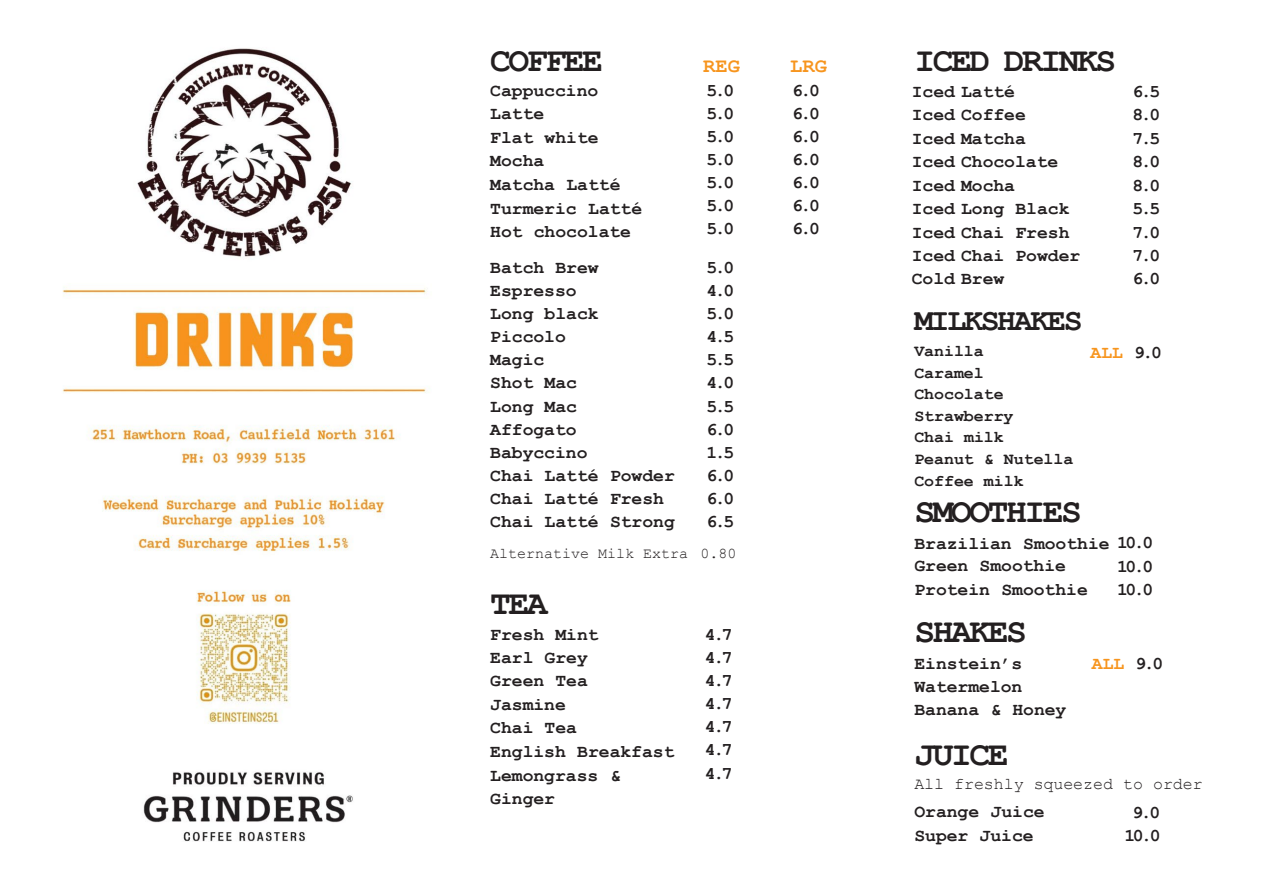
<style>
.page{position:relative;width:1264px;height:894px;background:#fff}
.page>*{position:absolute;margin:0;border:0;box-sizing:border-box;transform-origin:0 0}
.t1{font:700 34.5px "Courier New";letter-spacing:-.07em;color:#231f20}
.t2{font:700 31.5px "Courier New";letter-spacing:-.075em;color:#231f20}
.t3{font:700 20.4px "Courier New";color:#f7951e}
.t4{font:700 18px/23.5px "Courier New";color:#231f20}
.t5{font:700 18px "Courier New";color:#f7951e}
.t6{font:700 16.5px/21.6px "Courier New";color:#231f20}
.t7{font:16.5px "Courier New";color:#231f20}
.t8{font:15px "Courier New";color:#231f20}
.s1{color:#231f20}
</style>
<div class="page">
<img style="left:62px;top:48px;width:365px;height:794px">
<h2 class="t1" style="left:490px;top:39px;width:114px">COFFEE</h2>
<p class="t4" style="left:490px;top:78px;width:109px">Cappuccino<br>Latte</p>
<p class="t4" style="left:490px;top:125px;width:110px">Flat white<br>Mocha</p>
<p class="t4" style="left:490px;top:172px;width:153px">Matcha Latté<br>Turmeric Latté<br>Hot chocolate</p>
<p class="t3" style="left:703px;top:53px;width:38px">REG</p>
<p class="t4" style="left:706px;top:78px;width:29px">5.0</p>
<p class="t4" style="left:706px;top:101px;width:29px">5.0</p>
<p class="t4" style="left:706px;top:124px;width:29px">5.0</p>
<p class="t4" style="left:706px;top:147px;width:29px">5.0</p>
<p class="t4" style="left:706px;top:170px;width:29px">5.0</p>
<p class="t4" style="left:706px;top:193px;width:29px">5.0</p>
<p class="t4" style="left:706px;top:216px;width:29px">5.0</p>
<p class="t4" style="left:490px;top:255px;width:110px">Batch Brew</p>
<p class="t4" style="left:706px;top:255px;width:29px">5.0</p>
<p class="t4" style="left:490px;top:278px;width:88px">Espresso</p>
<p class="t4" style="left:706px;top:278px;width:29px">4.0</p>
<p class="t4" style="left:490px;top:301px;width:110px">Long black</p>
<p class="t4" style="left:706px;top:301px;width:29px">5.0</p>
<p class="t4" style="left:490px;top:324px;width:77px">Piccolo</p>
<p class="t4" style="left:706px;top:324px;width:29px">4.5</p>
<p class="t4" style="left:490px;top:347px;width:55px">Magic</p>
<p class="t4" style="left:706px;top:347px;width:29px">5.5</p>
<p class="t4" style="left:490px;top:370px;width:88px">Shot Mac</p>
<p class="t4" style="left:706px;top:370px;width:29px">4.0</p>
<p class="t4" style="left:490px;top:393px;width:88px">Long Mac</p>
<p class="t4" style="left:706px;top:393px;width:29px">5.5</p>
<p class="t4" style="left:490px;top:416px;width:88px">Affogato</p>
<p class="t4" style="left:706px;top:416px;width:29px">6.0</p>
<p class="t4" style="left:490px;top:439px;width:99px">Babyccino</p>
<p class="t4" style="left:706px;top:439px;width:29px">1.5</p>
<p class="t4" style="left:490px;top:463px;width:186px">Chai Latté Powder</p>
<p class="t4" style="left:706px;top:463px;width:29px">6.0</p>
<p class="t4" style="left:490px;top:486px;width:175px">Chai Latté Fresh</p>
<p class="t4" style="left:706px;top:486px;width:29px">6.0</p>
<p class="t4" style="left:490px;top:509px;width:186px">Chai Latté Strong</p>
<p class="t4" style="left:706px;top:509px;width:29px">6.5</p>
<p class="t8" style="left:490px;top:544px;width:248px">Alternative Milk Extra 0.80</p>
<p class="t1" style="left:490px;top:581px;width:59px">TEA</p>
<p class="t4" style="left:490px;top:622px;width:110px">Fresh Mint</p>
<p class="t4" style="left:490px;top:644px;width:99px">Earl Grey<br>Green Tea<br>Jasmine<br>Chai Tea</p>
<p class="t4" style="left:490px;top:739px;width:186px">English Breakfast<br>Lemongrass &amp;<br>Ginger</p>
<p class="t4" style="left:704px;top:621px;width:29px">4.7</p>
<p class="t4" style="left:704px;top:645px;width:29px">4.7</p>
<p class="t4" style="left:704px;top:668px;width:29px">4.7</p>
<p class="t4" style="left:704px;top:691px;width:29px">4.7</p>
<p class="t4" style="left:704px;top:714px;width:29px">4.7</p>
<p class="t4" style="left:704px;top:737px;width:29px">4.7</p>
<p class="t4" style="left:704px;top:760px;width:29px">4.7</p>
<p class="t3" style="left:790px;top:53px;width:38px">LRG</p>
<p class="t4" style="left:791px;top:78px;width:29px">6.0</p>
<p class="t4" style="left:791px;top:101px;width:29px">6.0</p>
<p class="t4" style="left:791px;top:124px;width:29px">6.0</p>
<p class="t4" style="left:791px;top:147px;width:29px">6.0</p>
<p class="t4" style="left:791px;top:170px;width:29px">6.0</p>
<p class="t4" style="left:791px;top:193px;width:29px">6.0</p>
<p class="t4" style="left:791px;top:216px;width:29px">6.0</p>
<p class="t1" style="left:914px;top:39px;width:203px">ICED DRINKS</p>
<p class="t4" style="left:911px;top:79px;width:105px">Iced Latté</p>
<p class="t4" style="left:1132px;top:79px;width:29px">6.5</p>
<p class="t4" style="left:911px;top:102px;width:116px">Iced Coffee</p>
<p class="t4" style="left:1132px;top:102px;width:29px">8.0</p>
<p class="t4" style="left:911px;top:125px;width:116px">Iced Matcha</p>
<p class="t4" style="left:1132px;top:125px;width:29px">7.5</p>
<p class="t4" style="left:911px;top:149px;width:148px">Iced Chocolate</p>
<p class="t4" style="left:1132px;top:149px;width:29px">8.0</p>
<p class="t4" style="left:911px;top:172px;width:105px">Iced Mocha</p>
<p class="t4" style="left:1132px;top:172px;width:29px">8.0</p>
<p class="t4" style="left:911px;top:196px;width:159px">Iced Long Black</p>
<p class="t4" style="left:1132px;top:196px;width:29px">5.5</p>
<p class="t4" style="left:911px;top:219px;width:159px">Iced Chai Fresh</p>
<p class="t4" style="left:1132px;top:219px;width:29px">7.0</p>
<p class="t4" style="left:911px;top:243px;width:170px">Iced Chai Powder</p>
<p class="t4" style="left:1132px;top:243px;width:29px">7.0</p>
<p class="t4" style="left:911px;top:266px;width:94px">Cold Brew</p>
<p class="t4" style="left:1132px;top:266px;width:29px">6.0</p>
<p class="t2" style="left:914px;top:300px;width:170px">MILKSHAKES</p>
<p class="t6" style="left:914px;top:339px;width:71px">Vanilla</p>
<p class="t5" style="left:1090px;top:341px;width:73px">ALL <span class="s1">9.0</span></p>
<p class="t6" style="left:914px;top:361px;width:101px">Caramel<br>Chocolate<br>Strawberry<br>Chai milk</p>
<p class="t6" style="left:914px;top:447px;width:160px">Peanut &amp; Nutella</p>
<p class="t6" style="left:914px;top:469px;width:111px">Coffee milk</p>
<p class="t1" style="left:914px;top:490px;width:169px">SMOOTHIES</p>
<p class="t4" style="left:914px;top:530px;width:240px">Brazilian Smoothie 10.0</p>
<p class="t4" style="left:914px;top:553px;width:175px">Green Smoothie<br>Protein Smoothie</p>
<p class="t4" style="left:1116px;top:553px;width:38px">10.0</p>
<p class="t4" style="left:1116px;top:576px;width:38px">10.0</p>
<p class="t1" style="left:914px;top:610px;width:114px">SHAKES</p>
<p class="t4" style="left:914px;top:650px;width:109px">Einstein’s</p>
<p class="t4" style="left:914px;top:673px;width:109px">Watermelon</p>
<p class="t4" style="left:914px;top:697px;width:153px">Banana &amp; Honey</p>
<p class="t5" style="left:1091px;top:651px;width:73px">ALL <span class="s1">9.0</span></p>
<p class="t1" style="left:914px;top:732px;width:96px">JUICE</p>
<p class="t7" style="left:914px;top:773px;width:290px">All freshly squeezed to order</p>
<p class="t4" style="left:914px;top:799px;width:132px">Orange Juice<br>Super Juice</p>
<p class="t4" style="left:1132px;top:799px;width:29px">9.0</p>
<p class="t4" style="left:1124px;top:823px;width:38px">10.0</p>
</div>
